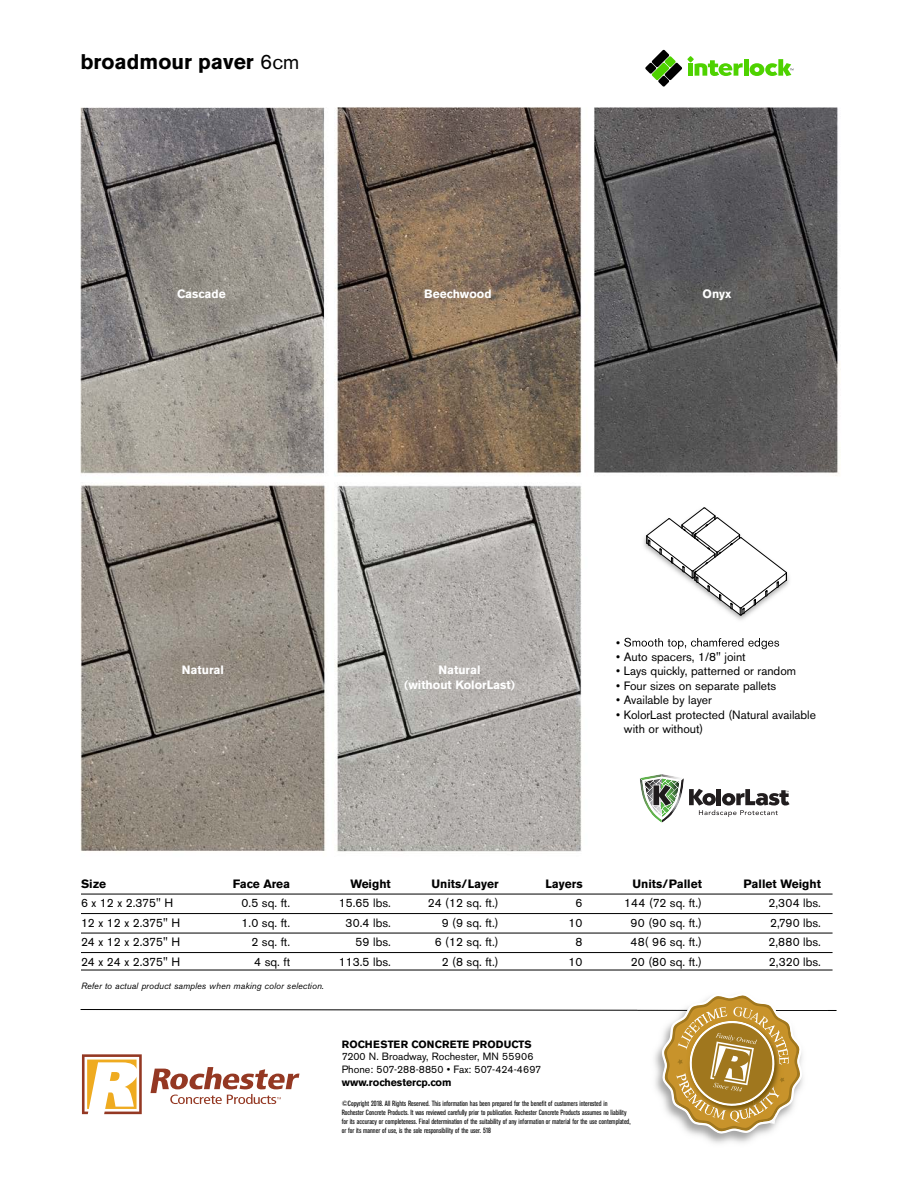
<style>
.page{position:relative;width:918px;height:1188px;background:#fff}
.page>*{position:absolute;margin:0;border:0;box-sizing:border-box;transform-origin:0 0}
.t1{font:700 21px "Akzidenz Grotesk BE";color:#000}
.t2{font:12px/14.4px "Akzidenz Grotesk BE";color:#000}
.t3{font:700 12px "Akzidenz Grotesk BE";color:#000}
.t4{font:700 12px/14.4px "Akzidenz Grotesk BE";color:#fff;text-align:center}
.t5{font:10.5px/12.6px "Akzidenz Grotesk BE";color:#000}
.t6{font:700 10.5px "Akzidenz Grotesk BE";color:#000}
.t7{font:italic 9px "Akzidenz Grotesk BE";letter-spacing:.005em;color:#000}
.t8{font:condensed 7.5px/9px "Akzidenz Grotesk BE";letter-spacing:-.005em;color:#000}
.s1{font-weight:400}
</style>
<div class="page">
<img style="left:80px;top:49px;width:761px;height:921px">
<div style="left:688px;top:64px;width:5px;height:12px;background:#4ed200"></div>
<div style="left:744px;top:59px;width:5px;height:17px;background:#4ed200"></div>
<svg style="left:687px;top:56px;width:7px;height:7px"></svg>
<svg style="left:645px;top:50px;width:37px;height:37px"></svg>
<svg style="left:695px;top:60px;width:48px;height:16px"></svg>
<svg style="left:750px;top:59px;width:43px;height:17px"></svg>
<svg style="left:640px;top:774px;width:150px;height:49px"></svg>
<img style="left:620px;top:492px;width:188px;height:159px">
<img style="left:620px;top:638px;width:82px;height:11px">
<svg style="left:647px;top:508px;width:140px;height:108px"></svg>
<hr style="left:81px;top:894px;width:752px;height:1px;background:#000">
<hr style="left:81px;top:913px;width:752px;height:1px;background:#000">
<hr style="left:81px;top:933px;width:752px;height:1px;background:#000">
<hr style="left:81px;top:952px;width:752px;height:1px;background:#000">
<hr style="left:81px;top:970px;width:752px;height:1px;background:#000">
<svg style="left:80px;top:993px;width:757px;height:142px"></svg>
<h1 class="t1" style="left:81px;top:54px;width:220px">broadmour paver <span class="s1">6cm</span></h1>
<p class="t4" style="left:177px;top:288px;width:50px">Cascade</p>
<p class="t4" style="left:424px;top:288px;width:69px">Beechwood</p>
<p class="t4" style="left:703px;top:288px;width:31px">Onyx</p>
<p class="t4" style="left:182px;top:664px;width:44px">Natural</p>
<p class="t4" style="left:404px;top:664px;width:112px">Natural<br>(without KolorLast)</p>
<p class="t2" style="left:616px;top:651px;width:131px">• Auto spacers, 1/8" joint</p>
<p class="t2" style="left:616px;top:665px;width:181px">• Lays quickly, patterned or random</p>
<p class="t2" style="left:616px;top:680px;width:162px">• Four sizes on separate pallets</p>
<p class="t2" style="left:616px;top:694px;width:97px">• Available by layer</p>
<p class="t2" style="left:624px;top:708px;width:194px;text-indent:-8px">• KolorLast protected (Natural available with or without)</p>
<p class="t3" style="left:81px;top:879px;width:27px">Size</p>
<p class="t3" style="left:233px;top:879px;width:59px">Face Area</p>
<p class="t3" style="left:350px;top:879px;width:42px">Weight</p>
<p class="t3" style="left:431px;top:879px;width:69px">Units/Layer</p>
<p class="t3" style="left:545px;top:879px;width:39px">Layers</p>
<p class="t3" style="left:632px;top:879px;width:71px">Units/Pallet</p>
<p class="t3" style="left:744px;top:879px;width:79px">Pallet Weight</p>
<p class="t2" style="left:81px;top:897px;width:94px">6 x 12 x 2.375" H</p>
<p class="t2" style="left:242px;top:897px;width:50px">0.5 sq. ft.</p>
<p class="t2" style="left:339px;top:897px;width:54px">15.65 lbs.</p>
<p class="t2" style="left:428px;top:897px;width:72px">24 (12 sq. ft.)</p>
<p class="t2" style="left:576px;top:897px;width:8px">6</p>
<p class="t2" style="left:624px;top:897px;width:79px">144 (72 sq. ft.)</p>
<p class="t2" style="left:768px;top:897px;width:54px">2,304 lbs.</p>
<p class="t2" style="left:81px;top:917px;width:101px">12 x 12 x 2.375" H</p>
<p class="t2" style="left:242px;top:917px;width:50px">1.0 sq. ft.</p>
<p class="t2" style="left:346px;top:917px;width:47px">30.4 lbs.</p>
<p class="t2" style="left:442px;top:917px;width:58px">9 (9 sq. ft.)</p>
<p class="t2" style="left:569px;top:917px;width:15px">10</p>
<p class="t2" style="left:631px;top:917px;width:73px">90 (90 sq. ft.)</p>
<p class="t2" style="left:770px;top:917px;width:52px">2,790 lbs.</p>
<p class="t2" style="left:81px;top:936px;width:101px">24 x 12 x 2.375" H</p>
<p class="t2" style="left:251px;top:936px;width:40px">2 sq. ft.</p>
<p class="t2" style="left:355px;top:936px;width:37px">59 lbs.</p>
<p class="t2" style="left:435px;top:936px;width:65px">6 (12 sq. ft.)</p>
<p class="t2" style="left:576px;top:936px;width:8px">8</p>
<p class="t2" style="left:631px;top:936px;width:73px">48( 96 sq. ft.)</p>
<p class="t2" style="left:768px;top:936px;width:54px">2,880 lbs.</p>
<p class="t2" style="left:81px;top:956px;width:101px">24 x 24 x 2.375" H</p>
<p class="t2" style="left:254px;top:956px;width:38px">4 sq. ft</p>
<p class="t2" style="left:339px;top:956px;width:54px">113.5 lbs.</p>
<p class="t2" style="left:442px;top:956px;width:58px">2 (8 sq. ft.)</p>
<p class="t2" style="left:569px;top:956px;width:15px">10</p>
<p class="t2" style="left:631px;top:956px;width:73px">20 (80 sq. ft.)</p>
<p class="t2" style="left:769px;top:956px;width:54px">2,320 lbs.</p>
<p class="t7" style="left:81px;top:983px;width:245px">Refer to actual product samples when making color selection.</p>
<p class="t6" style="left:342px;top:1040px;width:192px">ROCHESTER CONCRETE PRODUCTS</p>
<p class="t5" style="left:342px;top:1052px;width:201px">7200 N. Broadway, Rochester, MN 55906<br>Phone: 507-288-8850 • Fax: 507-424-4697</p>
<p class="t6" style="left:342px;top:1078px;width:111px">www.rochestercp.com</p>
<p class="t8" style="left:342px;top:1099px;width:290px">©Copyright 2018. All Rights Reserved. This information has been prepared for the benefit of customers interested in Rochester Concrete Products. It was reviewed carefully prior to publication. Rochester Concrete Products assumes no liability for its accuracy or completeness. Final determination of the suitability of any information or material for the use contemplated, or for its manner of use, is the sole responsibility of the user. 518</p>
</div>
